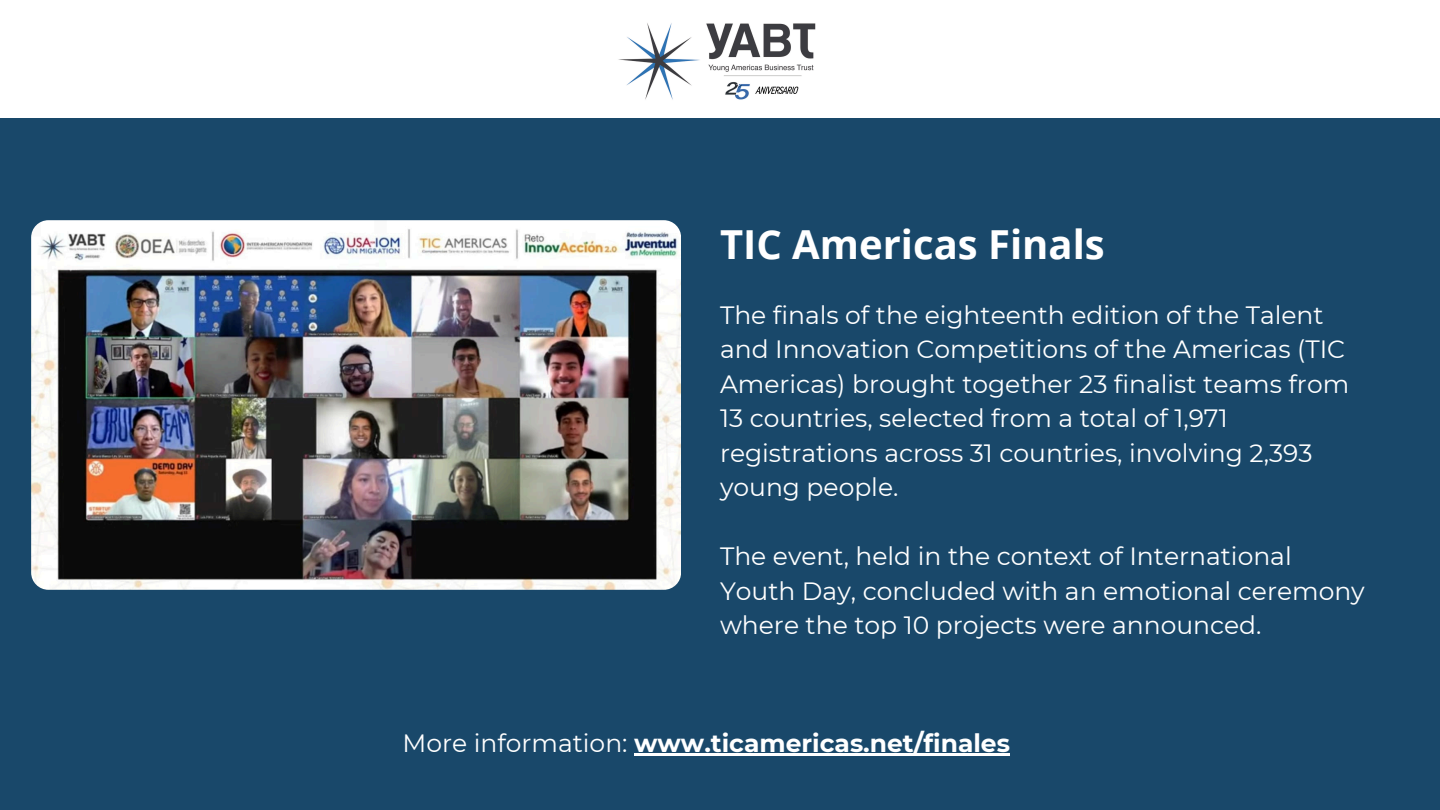
<style>
.page{position:relative;width:1440px;height:810px;background:#19486a}
.page>*{position:absolute;margin:0;border:0;box-sizing:border-box;transform-origin:0 0}
.t1{font:700 40px "Open Sans";color:#fff}
.t2{font:25px/34.5px "Montserrat";color:#fff}
.t3{font:700 25px "Montserrat";color:#fff}
.s1{font-weight:400}
</style>
<div class="page">
<div style="left:0;top:0;width:1440px;height:118px;background:#fff"></div>
<img style="left:618px;top:23px;width:198px;height:77px">
<img style="left:31px;top:220px;width:650px;height:370px;border-radius:17px">
<hr style="left:634px;top:754px;width:236px;height:2px;background:#fff">
<hr style="left:870px;top:754px;width:140px;height:2px;background:#fff">
<p class="t1" style="left:720px;top:216px;width:386px">TIC Americas Finals</p>
<h1 class="t2" style="left:720px;top:298px;width:631px">The finals of the eighteenth edition of the Talent and Innovation Competitions of the Americas (TIC Americas) brought together 23 finalist teams from 13 countries, selected from a total of 1,971 registrations across 31 countries, involving 2,393 young people.</h1>
<p class="t2" style="left:720px;top:539px;width:646px">The event, held in the context of International<br>Youth Day, concluded with an emotional ceremony where the top 10 projects were announced.</p>
<p class="t3" style="left:402px;top:728px;width:609px"><span class="s1">More information:</span> www.ticamericas.net/finales</p>
</div>
